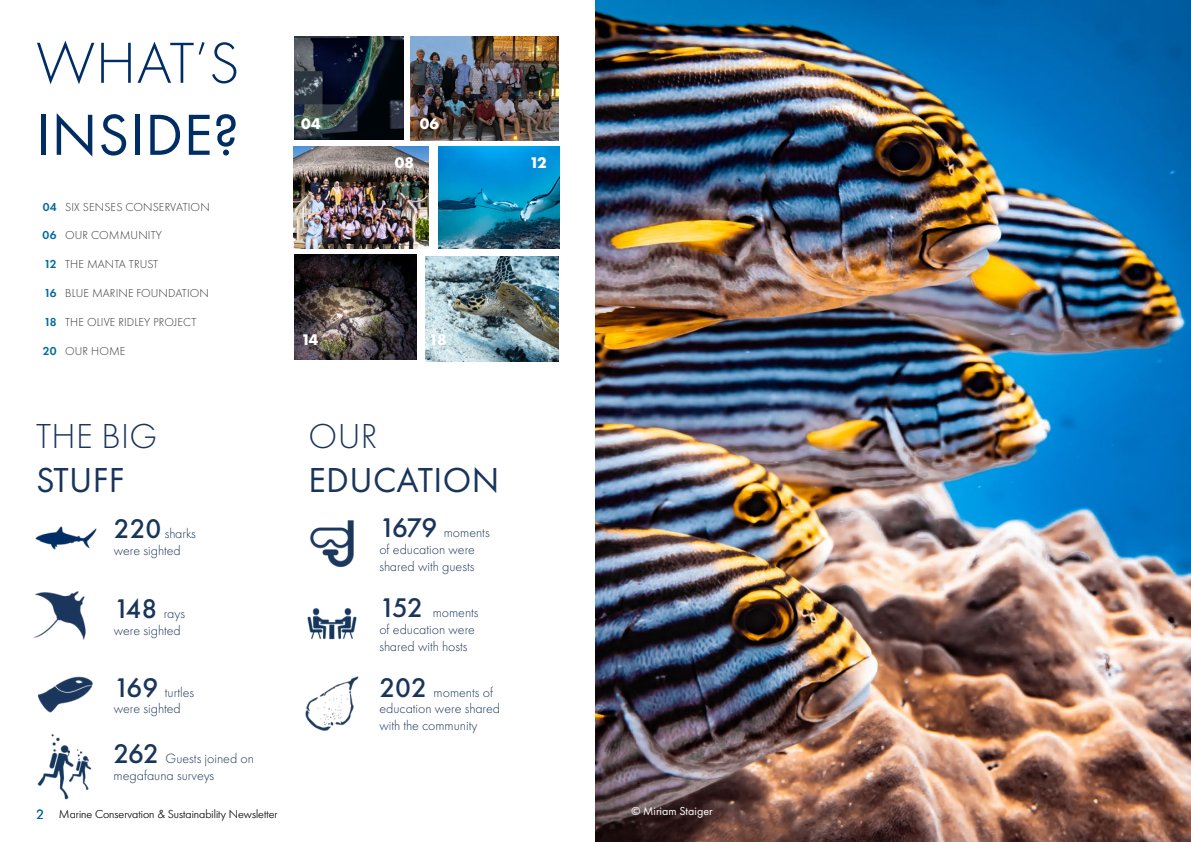
<style>
.page{position:relative;width:1191px;height:842px;background:#fff}
.page>*{position:absolute;margin:0;border:0;box-sizing:border-box;transform-origin:0 0}
.t1{font:60px "Futura PT";letter-spacing:.01em;color:#002d64}
.t2{font:300 60px "Futura PT";color:#002d64}
.t3{font:36px "Futura PT";letter-spacing:.01em;color:#19355b}
.t4{font:300 36px "Futura PT";letter-spacing:.01em;color:#19355b}
.t5{font:700 16px "Futura PT";letter-spacing:-.045em;color:#fff}
.t6{font:300 14px/16.8px "Futura PT";color:#19355b}
.t7{font:300 12px "Futura PT";letter-spacing:.01em;color:#333}
.t8{font:12px "Futura PT";color:#fff}
.t9{font:600 12px "Futura PT";letter-spacing:-.045em;color:#006a9e}
.s1{font-weight:500;font-size:28px}
.s2{font-weight:400;font-size:14px;color:#006a9e}
</style>
<div class="page">
<img style="left:595px;top:0;width:596px;height:842px">
<img style="left:35px;top:526px;width:61px;height:24px">
<img style="left:33px;top:591px;width:53px;height:49px">
<img style="left:37px;top:676px;width:56px;height:37px">
<img style="left:310px;top:520px;width:44px;height:47px">
<img style="left:307px;top:608px;width:50px;height:32px">
<img style="left:305px;top:676px;width:54px;height:55px">
<img style="left:37px;top:734px;width:55px;height:66px">
<img style="left:438px;top:146px;width:122px;height:102px">
<img style="left:294px;top:36px;width:109px;height:103px">
<img style="left:295px;top:254px;width:121px;height:106px">
<img style="left:425px;top:256px;width:134px;height:105px">
<img style="left:410px;top:36px;width:149px;height:105px">
<img style="left:294px;top:146px;width:135px;height:102px">
<h1 class="t2" style="left:36px;top:29px;width:205px">WHAT’S</h1>
<h1 class="t1" style="left:36px;top:99px;width:204px">INSIDE?</h1>
<p class="t9" style="left:43px;top:199px;width:15px">04</p>
<p class="t9" style="left:43px;top:228px;width:15px">06</p>
<p class="t9" style="left:44px;top:257px;width:14px">12</p>
<p class="t9" style="left:44px;top:285px;width:14px">16</p>
<p class="t9" style="left:44px;top:314px;width:14px">18</p>
<p class="t9" style="left:43px;top:343px;width:15px">20</p>
<p class="t7" style="left:65px;top:200px;width:146px">SIX SENSES CONSERVATION</p>
<p class="t7" style="left:65px;top:229px;width:98px">OUR COMMUNITY</p>
<p class="t7" style="left:65px;top:257px;width:95px">THE MANTA TRUST</p>
<p class="t7" style="left:65px;top:286px;width:145px">BLUE MARINE FOUNDATION</p>
<p class="t7" style="left:65px;top:315px;width:133px">THE OLIVE RIDLEY PROJECT</p>
<p class="t7" style="left:65px;top:344px;width:62px">OUR HOME</p>
<p class="t5" style="left:301px;top:114px;width:21px">04</p>
<p class="t5" style="left:301px;top:329px;width:19px">14</p>
<p class="t5" style="left:420px;top:114px;width:21px">06</p>
<p class="t5" style="left:395px;top:152px;width:21px">08</p>
<p class="t5" style="left:529px;top:152px;width:19px">12</p>
<p class="t5" style="left:429px;top:329px;width:19px">18</p>
<h2 class="t4" style="left:36px;top:416px;width:123px">THE BIG</h2>
<h2 class="t3" style="left:36px;top:458px;width:90px">STUFF</h2>
<p class="t6" style="left:114px;top:525px;width:84px"><span class="s1">220</span> sharks were sighted</p>
<p class="t6" style="left:114px;top:605px;width:73px"><span class="s1">148</span> rays were sighted</p>
<p class="t6" style="left:114px;top:684px;width:82px"><span class="s1">169</span> turtles were sighted</p>
<p class="t6" style="left:114px;top:750px;width:142px"><span class="s1">262</span> Guests joined on megafauna surveys</p>
<p class="t7" style="left:36px;top:807px;width:243px"><span class="s2">2</span> Marine Conservation &amp; Sustainability Newsletter</p>
<h2 class="t4" style="left:308px;top:416px;width:71px">OUR</h2>
<h2 class="t3" style="left:308px;top:458px;width:192px">EDUCATION</h2>
<p class="t6" style="left:379px;top:524px;width:112px"><span class="s1">1679</span> moments of education were shared with guests</p>
<p class="t6" style="left:379px;top:604px;width:101px"><span class="s1">152</span> moments of education were shared with hosts</p>
<p class="t6" style="left:379px;top:683px;width:122px"><span class="s1">202</span> moments of education were shared with the community</p>
<p class="t8" style="left:631px;top:804px;width:83px">© Miriam Staiger</p>
</div>
